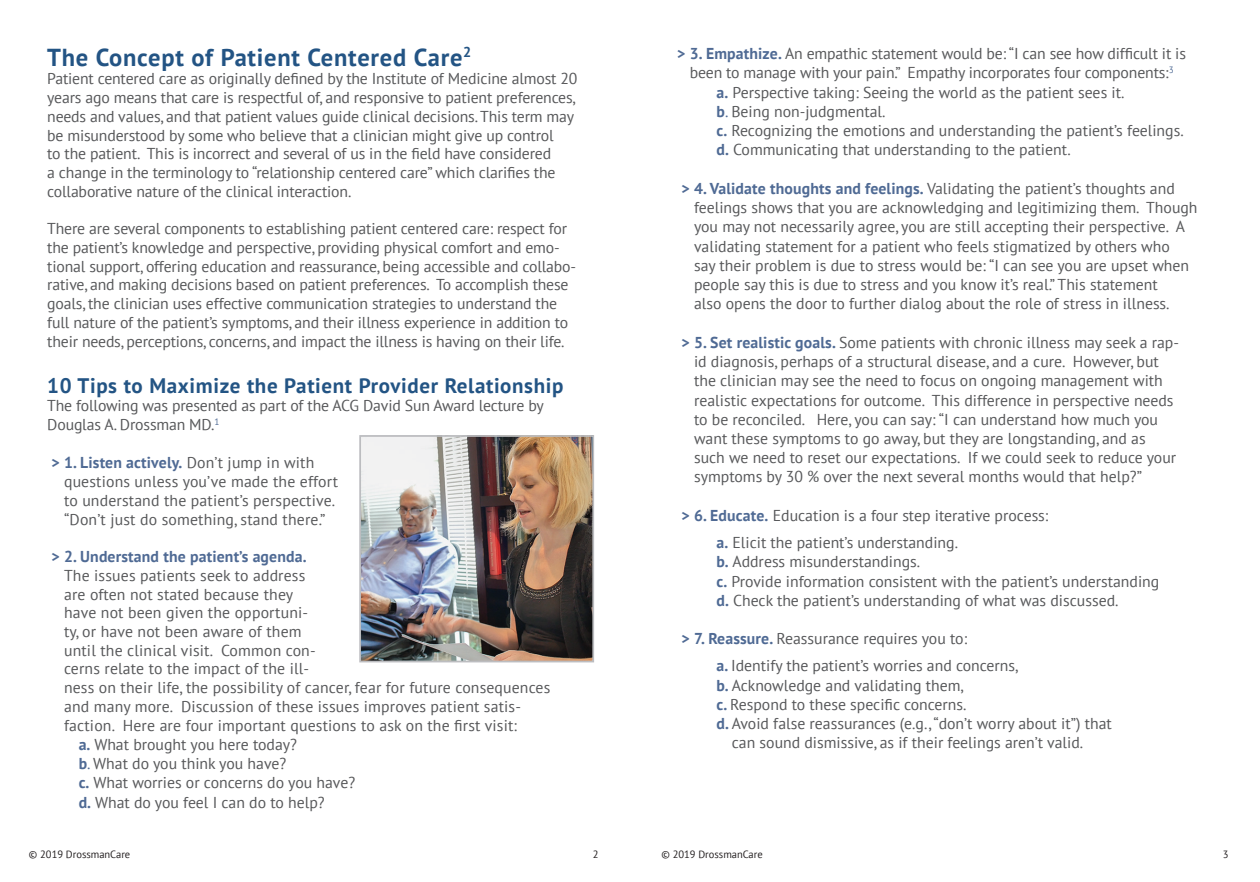
<style>
.page{position:relative;width:1260px;height:882px;background:#fff}
.page>*{position:absolute;margin:0;border:0;box-sizing:border-box;transform-origin:0 0}
.t1{font:700 24.5px "PT Sans";letter-spacing:.03em;color:#235484}
.t2{font:700 21px "PT Sans";letter-spacing:.03em;color:#235484}
.t3{font:15.75px/19.2px "PT Sans";color:#57585a}
.t4{font:700 15.75px "PT Sans";letter-spacing:.01em;color:#4f6a94}
.t5{font:10.5px "PT Sans";color:#231f20}
.s1{font-weight:700;color:#4f6a94}
.s2{color:#4f6a94}
</style>
<div class="page">
<img style="left:362px;top:438px;width:229px;height:221px">
<div style="left:359px;top:435px;width:235px;height:227px;border:2px solid #bcbdc0"></div>
<h1 class="t1" style="left:47px;top:41px;width:426px">The Concept of Patient Centered Care<sup>2</sup></h1>
<p class="t3" style="left:47px;top:69px;width:532px;line-height:18.7px">Patient centered care as originally defined by the Institute of Medicine almost 20 years ago means that care is respectful of, and responsive to patient preferences, needs and values, and that patient values guide clinical decisions. This term may be misunderstood by some who believe that a clinician might give up control<br>to the patient. This is incorrect and several of us in the field have considered<br>a change in the terminology to “relationship centered care” which clarifies the collaborative nature of the clinical interaction.</p>
<p class="t3" style="left:47px;top:219px;width:530px">There are several components to establishing patient centered care: respect for the patient’s knowledge and perspective, providing physical comfort and emo&shy;tional support, offering education and reassurance, being accessible and collabo&shy;rative, and making decisions based on patient preferences. To accomplish these goals, the clinician uses effective communication strategies to understand the full nature of the patient’s symptoms, and their illness experience in addition to their needs, perceptions, concerns, and impact the illness is having on their life.</p>
<h2 class="t2" style="left:47px;top:371px;width:518px">10 Tips to Maximize the Patient Provider Relationship</h2>
<p class="t3" style="left:47px;top:396px;width:498px">The following was presented as part of the ACG David Sun Award lecture by<br>Douglas A. Drossman MD.<sup>1</sup></p>
<p class="t3" style="left:64px;top:453px;width:276px;line-height:18.7px;text-indent:-13px"><span class="s1">&gt; 1. Listen actively.</span> Don’t jump in with questions unless you’ve made the effort to understand the patient’s perspective. “Don’t just do something, stand there.”</p>
<p class="t4" style="left:51px;top:546px;width:257px">&gt; 2. Understand the patient’s agenda.</p>
<p class="t3" style="left:64px;top:565px;width:243px">The issues patients seek to address</p>
<p class="t3" style="left:64px;top:584px;width:231px">are often not stated because they</p>
<p class="t3" style="left:64px;top:603px;width:246px">have not been given the opportuni-</p>
<p class="t3" style="left:64px;top:621px;width:239px">ty, or have not been aware of them</p>
<p class="t3" style="left:64px;top:640px;width:253px">until the clinical visit. Common con-</p>
<p class="t3" style="left:64px;top:659px;width:247px">cerns relate to the impact of the ill-</p>
<p class="t3" style="left:64px;top:678px;width:488px">ness on their life, the possibility of cancer, fear for future consequences</p>
<p class="t3" style="left:64px;top:696px;width:459px">and many more. Discussion of these issues improves patient satis-</p>
<p class="t3" style="left:64px;top:715px;width:455px">faction. Here are four important questions to ask on the first visit:</p>
<p class="t3" style="left:79px;top:734px;width:220px"><span class="s1">a.</span> What brought you here today?</p>
<p class="t3" style="left:79px;top:754px;width:209px"><span class="s1">b</span><span class="s2">.</span> What do you think you have?</p>
<p class="t3" style="left:79px;top:773px;width:278px"><span class="s1">c.</span> What worries or concerns do you have?</p>
<p class="t3" style="left:79px;top:792px;width:248px"><span class="s1">d.</span> What do you feel I can do to help?</p>
<p class="t3" style="left:677px;top:44px;width:510px"><span class="s1">&gt; 3. Empathize.</span> An empathic statement would be: “I can see how difficult it is</p>
<p class="t3" style="left:690px;top:63px;width:485px">been to manage with your pain.” Empathy incorporates four components:<sup>3</sup></p>
<p class="t3" style="left:717px;top:82px;width:410px"><span class="s1">a.</span> Perspective taking: Seeing the world as the patient sees it.</p>
<p class="t3" style="left:717px;top:101px;width:170px"><span class="s1">b</span><span class="s2">.</span> Being non-judgmental.</p>
<p class="t3" style="left:717px;top:121px;width:469px"><span class="s1">c.</span> Recognizing the emotions and understanding the patient’s feelings.</p>
<p class="t3" style="left:717px;top:140px;width:356px"><span class="s1">d.</span> Communicating that understanding to the patient.</p>
<p class="t3" style="left:694px;top:178px;width:505px;text-indent:-13px"><span class="s1">&gt; 4. Validate thoughts and feelings.</span> Validating the patient’s thoughts and feelings shows that you are acknowledging and legitimizing them. Though you may not necessarily agree, you are still accepting their perspective. A validating statement for a patient who feels stigmatized by others who<br>say their problem is due to stress would be: “I can see you are upset when people say this is due to stress and you know it’s real.” This statement<br>also opens the door to further dialog about the role of stress in illness.</p>
<p class="t3" style="left:694px;top:332px;width:487px;text-indent:-13px"><span class="s1">&gt; 5. Set realistic goals.</span> Some patients with chronic illness may seek a rap&shy;id diagnosis, perhaps of a structural disease, and a cure. However, but the clinician may see the need to focus on ongoing management with realistic expectations for outcome. This difference in perspective needs to be reconciled. Here, you can say: “I can understand how much you want these symptoms to go away, but they are longstanding, and as such we need to reset our expectations. If we could seek to reduce your symptoms by 30 % over the next several months would that help?”</p>
<p class="t3" style="left:717px;top:502px;width:333px;line-height:27.1px;text-indent:-35px"><span class="s1">&gt; 6. Educate.</span> Education is a four step iterative process: <span class="s1">a.</span> Elicit the patient’s understanding.</p>
<p class="t3" style="left:717px;top:552px;width:444px"><span class="s1">b.</span> Address misunderstandings.<br><span class="s1">c.</span> Provide information consistent with the patient’s understanding <span class="s1">d.</span> Check the patient’s understanding of what was discussed.</p>
<p class="t3" style="left:717px;top:625px;width:303px;line-height:27.1px;text-indent:-35px"><span class="s1">&gt; 7. Reassure.</span> Reassurance requires you to:<br><span class="s1">a.</span> Identify the patient’s worries and concerns,</p>
<p class="t3" style="left:717px;top:675px;width:248px"><span class="s1">b.</span> Acknowledge and validating them,</p>
<p class="t3" style="left:717px;top:694px;width:251px"><span class="s1">c.</span> Respond to these specific concerns.</p>
<p class="t3" style="left:717px;top:714px;width:397px"><span class="s1">d.</span> Avoid false reassurances (e.g., “don’t worry about it”) that</p>
<p class="t3" style="left:732px;top:733px;width:353px">can sound dismissive, as if their feelings aren’t valid.</p>
<p class="t5" style="left:29px;top:848px;width:103px">© 2019 DrossmanCare</p>
<p class="t5" style="left:593px;top:848px;width:7px">2</p>
<p class="t5" style="left:662px;top:848px;width:103px">© 2019 DrossmanCare</p>
<p class="t5" style="left:1223px;top:847px;width:7px">3</p>
</div>
